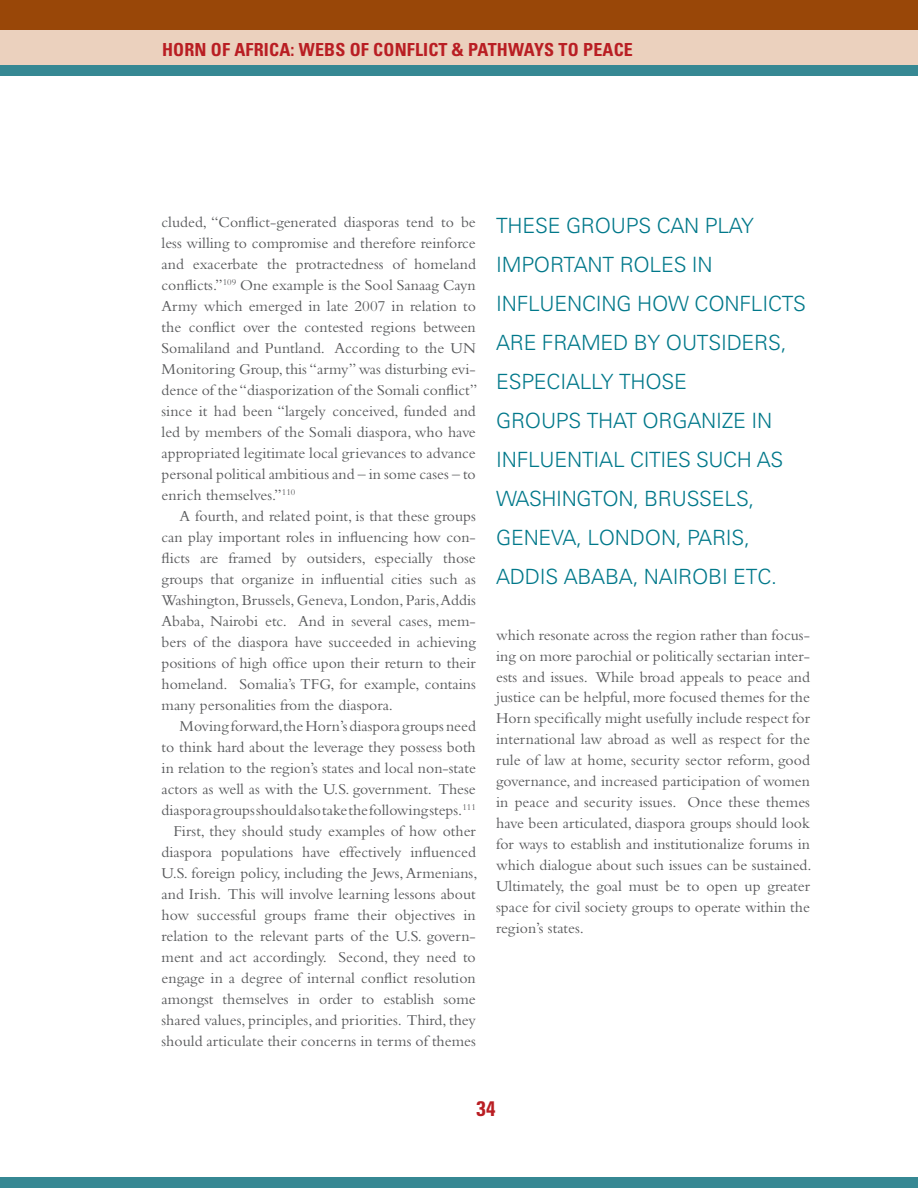
<style>
.page{position:relative;width:918px;height:1188px;background:#fff}
.page>*{position:absolute;margin:0;border:0;box-sizing:border-box;transform-origin:0 0}
.t1{font:300 21px/39px "Univers";letter-spacing:-.01em;color:#00788a}
.t2{font:700 condensed 21px "Univers";color:#b91e23}
.t3{font:700 condensed 18px "Univers";letter-spacing:.01em;color:#b91e23}
.t4{font:15.75px/21px "Bembo";color:#58595b;text-align:justify}
</style>
<div class="page">
<div style="left:0;top:24px;width:918px;height:47px;background:#ebd1be"></div>
<div style="left:0;top:66px;width:918px;height:10px;background:#368893"></div>
<div style="left:0;top:1178px;width:918px;height:10px;background:#368893"></div>
<div style="left:0;top:0;width:918px;height:29px;background:#994708"></div>
<p class="t3" style="left:162px;top:38px;width:349px">HORN OF AFRICA: WEBS OF CONFLICT &amp; PATHWA</p>
<p class="t3" style="left:534px;top:38px;width:100px">YS TO PEACE</p>
<p class="t4" style="left:162px;top:211px;width:316px">cluded, “Conflict-generated diasporas tend to be</p>
<p class="t4" style="left:162px;top:232px;width:316px">less willing to compromise and therefore reinforce</p>
<p class="t4" style="left:162px;top:253px;width:316px">and exacerbate the protractedness of homeland</p>
<p class="t4" style="left:162px;top:274px;width:316px">conflicts.”<sup>109</sup> One example is the Sool Sanaag Cayn</p>
<p class="t4" style="left:162px;top:295px;width:316px">Army which emerged in late 2007 in relation to</p>
<p class="t4" style="left:162px;top:316px;width:316px">the conflict over the contested regions between</p>
<p class="t4" style="left:162px;top:337px;width:316px">Somaliland and Puntland. According to the UN</p>
<p class="t4" style="left:162px;top:358px;width:316px">Monitoring Group, this “army” was disturbing evi-</p>
<p class="t4" style="left:162px;top:379px;width:317px">dence of the “diasporization of the Somali conflict”</p>
<p class="t4" style="left:162px;top:400px;width:316px">since it had been “largely conceived, funded and</p>
<p class="t4" style="left:162px;top:421px;width:316px">led by members of the Somali diaspora, who have</p>
<p class="t4" style="left:162px;top:442px;width:316px">appropriated legitimate local grievances to advance</p>
<p class="t4" style="left:162px;top:463px;width:316px">personal political ambitious and – in some cases – to</p>
<p class="t4" style="left:162px;top:484px;width:135px">enrich themselves.”<sup>110</sup></p>
<p class="t4" style="left:180px;top:505px;width:298px">A fourth, and related point, is that these groups</p>
<p class="t4" style="left:162px;top:526px;width:316px">can play important roles in influencing how con-</p>
<p class="t4" style="left:162px;top:547px;width:316px">flicts are framed by outsiders, especially those</p>
<p class="t4" style="left:162px;top:568px;width:316px">groups that organize in influential cities such as</p>
<p class="t4" style="left:162px;top:589px;width:316px">Washington, Brussels, Geneva, London, Paris, Addis</p>
<p class="t4" style="left:162px;top:610px;width:316px">Ababa, Nairobi etc. And in several cases, mem-</p>
<p class="t4" style="left:162px;top:631px;width:316px">bers of the diaspora have succeeded in achieving</p>
<p class="t4" style="left:162px;top:652px;width:316px">positions of high office upon their return to their</p>
<p class="t4" style="left:162px;top:673px;width:316px">homeland. Somalia’s TFG, for example, contains</p>
<p class="t4" style="left:162px;top:694px;width:233px">many personalities from the diaspora.</p>
<p class="t4" style="left:180px;top:715px;width:298px">Moving forward,the Horn’s diaspora groups need</p>
<p class="t4" style="left:162px;top:736px;width:316px">to think hard about the leverage they possess both</p>
<p class="t4" style="left:162px;top:757px;width:316px">in relation to the region’s states and local non-state</p>
<p class="t4" style="left:162px;top:778px;width:316px">actors as well as with the U.S. government. These</p>
<p class="t4" style="left:162px;top:799px;width:316px">diaspora groups should also take the following steps.<sup>111</sup></p>
<p class="t4" style="left:174px;top:820px;width:304px">First, they should study examples of how other</p>
<p class="t4" style="left:162px;top:841px;width:316px">diaspora populations have effectively influenced</p>
<p class="t4" style="left:162px;top:862px;width:317px">U.S. foreign policy, including the Jews, Armenians,</p>
<p class="t4" style="left:162px;top:883px;width:316px">and Irish. This will involve learning lessons about</p>
<p class="t4" style="left:162px;top:904px;width:316px">how successful groups frame their objectives in</p>
<p class="t4" style="left:162px;top:925px;width:316px">relation to the relevant parts of the U.S. govern-</p>
<p class="t4" style="left:162px;top:946px;width:316px">ment and act accordingly. Second, they need to</p>
<p class="t4" style="left:162px;top:967px;width:316px">engage in a degree of internal conflict resolution</p>
<p class="t4" style="left:162px;top:988px;width:316px">amongst themselves in order to establish some</p>
<p class="t4" style="left:162px;top:1009px;width:316px">shared values, principles, and priorities. Third, they</p>
<p class="t4" style="left:162px;top:1030px;width:316px">should articulate their concerns in terms of themes</p>
<p class="t1" style="left:496px;top:205px;width:292px">THESE GROUPS CAN PLAY<br>I MPORTANT ROLES I N<br>I NFLUENCI NG HOW CONFLICTS<br>ARE FRAMED BY OUTSI DERS,<br>ESPECIALL</p>
<p class="t1" style="left:496px;top:361px;width:278px;text-indent:105px">Y THOSE<br>GROUPS THAT ORGANIZE I N<br>I NFLUENTIAL</p>
<p class="t1" style="left:496px;top:439px;width:282px;text-indent:170px">ES SUCH AS<br>WASHI NGTON, B RUSSELS,<br>G ENEVA, LONDON, PARIS,<br>ADDIS ABABA, NAI ROBI ETC.</p>
<p class="t1" style="left:630px;top:439px;width:10px">CITI</p>
<p class="t4" style="left:496px;top:624px;width:317px">which resonate across the region rather than focus&shy;ing on more parochial or politically sectarian inter&shy;ests and issues. While broad appeals to peace and justice can be helpful, more focused themes for the Horn specifically might usefully include respect for international law abroad as well as respect for the rule of law at home, security sector reform, good governance, and increased participation of women in peace and security issues. Once these themes have been articulated, diaspora groups should look for ways to establish and institutionalize forums in which dialogue about such issues can be sustained.<br>Ultimately, the goal must be to open up greater space for civil society groups to operate within the region’s states.</p>
<p class="t2" style="left:476px;top:1095px;width:21px">34</p>
</div>
